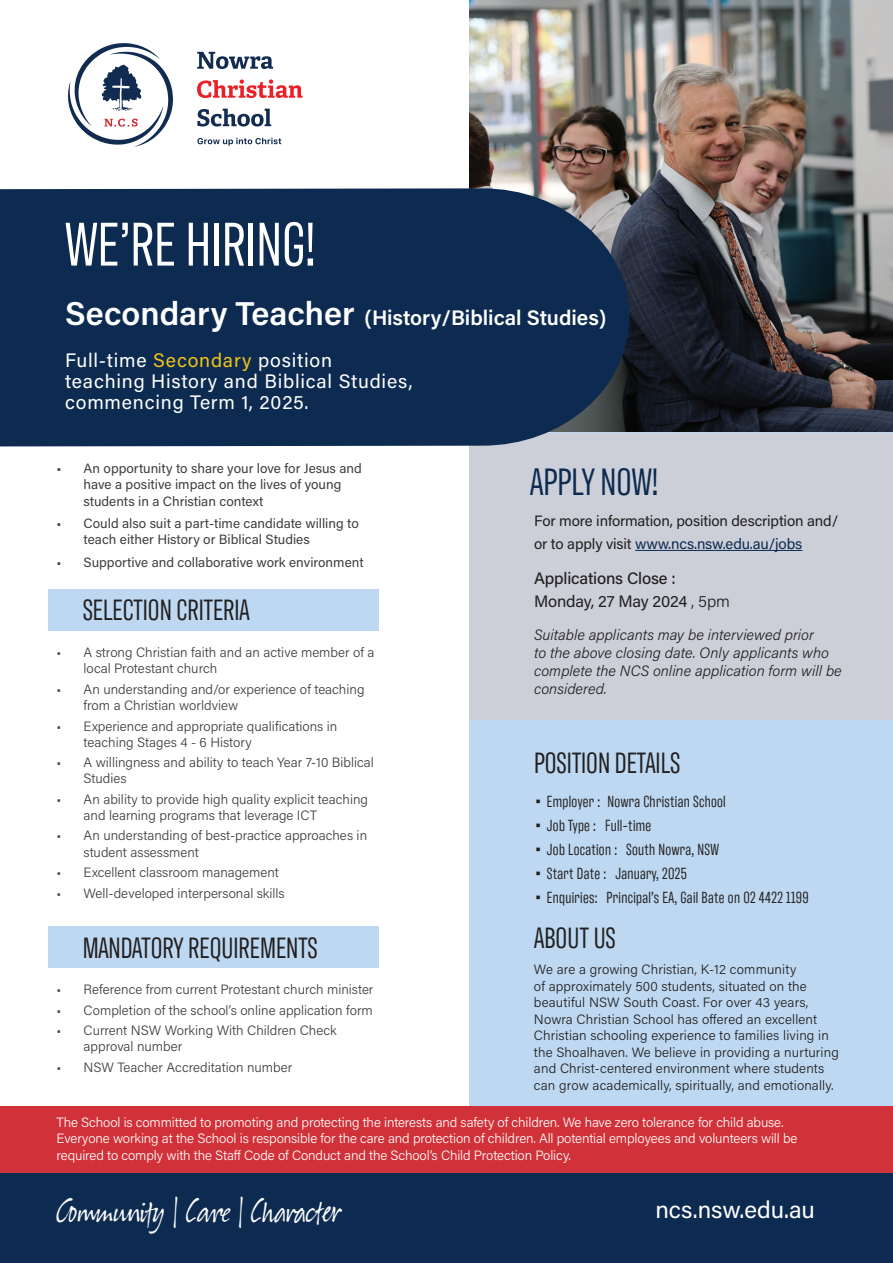
<style>
.page{position:relative;width:893px;height:1263px;background:#fff}
.page>*{position:absolute;margin:0;border:0;box-sizing:border-box;transform-origin:0 0}
.t1{font:63px "Antarctican Headline";color:#fff}
.t2{font:39px "Suomi Hand Script";color:#fff;scale:.9 1}
.t3{font:39px "Antarctican Headline";color:#0d2b51}
.t4{font:30px "Antarctican Headline";color:#231f20}
.t5{font:24px "Acumin Pro";color:#fff}
.t6{font:600 21px "Acumin Pro";color:#fff}
.t7{font:19.5px/21px "Acumin Pro";letter-spacing:.04em;color:#fff}
.t8{font:16.5px "Antarctican Headline";letter-spacing:.02em;color:#231f20}
.t9{font:500 16.5px/22.5px "Acumin Pro";letter-spacing:-.01em;color:#231f20}
.t10{font:italic 300 15px/18px "Acumin Pro";color:#231f20}
.t11{font:15px/22.5px "Acumin Pro";letter-spacing:-.01em;color:#231f20}
.t12{font:300 13.5px/16.2px "Acumin Pro";color:#3e3e3f}
.t13{font:300 13.5px/16.5px "Acumin Pro";letter-spacing:.01em;color:#231f20}
.t14{font:300 13.5px/16.5px "Acumin Pro";letter-spacing:-.01em;color:#fff}
.t15{font:13.5px/16.2px "Acumin Pro";color:#3e3e3f}
.s1{font-size:33px}
.s2{color:#f0c318}
.s3{color:#0d2b51}
.s4{font-weight:400}
.s5{font-weight:300}
</style>
<div class="page">
<div style="left:469px;top:0;width:424px;height:1117px;background:#bdd8f0"></div>
<div style="left:48px;top:589px;width:331px;height:42px;background:#bdd8f0"></div>
<div style="left:469px;top:433px;width:424px;height:287px;background:#cccfd8"></div>
<div style="left:48px;top:926px;width:331px;height:41px;background:#bdd8f0"></div>
<img style="left:469px;top:0;width:424px;height:432px">
<div style="left:0;top:188px;width:629px;height:258px;background:#0d2b51"></div>
<div style="left:0;top:1170px;width:893px;height:93px;background:#0d2b51"></div>
<div style="left:0;top:1106px;width:893px;height:67px;background:#d13138"></div>
<hr style="left:635px;top:550px;width:167px;height:1px;background:#0d2b51">
<svg style="left:68px;top:43px;width:105px;height:104px"></svg>
<svg style="left:197px;top:138px;width:84px;height:8px"></svg>
<svg style="left:197px;top:52px;width:76px;height:17px"></svg>
<svg style="left:197px;top:80px;width:106px;height:18px"></svg>
<svg style="left:197px;top:109px;width:74px;height:17px"></svg>
<h1 class="t1" style="left:65px;top:201px;width:252px">WE’RE HIRING!</h1>
<h3 class="t6" style="left:65px;top:303px;width:543px"><span class="s1">Secondary Teacher</span> (History/Biblical Studies)</h3>
<h3 class="t7" style="left:65px;top:349px;width:349px">Full-time <span class="s2">Secondary</span> position teaching History and Biblical Studies, commencing Term 1, 2025.</h3>
<p class="t15" style="left:84px;top:460px;width:280px;text-indent:-27px">• An opportunity to share your love for Jesus and have a positive impact on the lives of young students in a Christian context</p>
<p class="t15" style="left:84px;top:515px;width:277px;text-indent:-27px">• Could also suit a part-time candidate willing to teach either History or Biblical Studies</p>
<p class="t15" style="left:57px;top:553px;width:308px">• Supportive and collaborative work environment</p>
<h3 class="t4" style="left:83px;top:590px;width:168px">SELECTION CRITERIA</h3>
<p class="t12" style="left:84px;top:644px;width:292px;text-indent:-27px">• A strong Christian faith and an active member of a local Protestant church</p>
<p class="t12" style="left:84px;top:680px;width:282px;text-indent:-27px">• An understanding and/or experience of teaching from a Christian worldview</p>
<p class="t12" style="left:84px;top:717px;width:255px;text-indent:-27px">• Experience and appropriate qualifications in teaching Stages 4 - 6 History</p>
<p class="t12" style="left:84px;top:754px;width:292px;text-indent:-27px">• A willingness and ability to teach Year 7-10 Biblical<br>Studies</p>
<p class="t12" style="left:84px;top:790px;width:286px;text-indent:-27px">• An ability to provide high quality explicit teaching and learning programs that leverage ICT</p>
<p class="t12" style="left:84px;top:827px;width:285px;text-indent:-27px">• An understanding of best-practice approaches in student assessment</p>
<p class="t12" style="left:57px;top:864px;width:224px">• Excellent classroom management</p>
<p class="t12" style="left:57px;top:884px;width:230px">• Well-developed interpersonal skills</p>
<h3 class="t4" style="left:83px;top:928px;width:237px">MANDATORY REQUIREMENTS</h3>
<p class="t12" style="left:57px;top:981px;width:318px">• Reference from current Protestant church minister</p>
<p class="t12" style="left:57px;top:1001px;width:318px">• Completion of the school’s online application form</p>
<p class="t12" style="left:84px;top:1022px;width:255px;text-indent:-27px">• Current NSW Working With Children Check approval number</p>
<p class="t12" style="left:57px;top:1058px;width:237px">• NSW Teacher Accreditation number</p>
<h2 class="t3" style="left:530px;top:455px;width:130px">APPLY NOW!</h2>
<p class="t11" style="left:534px;top:509px;width:306px">For more information, position description and/ or to apply visit <span class="s3">www.ncs.nsw.edu.au/jobs</span></p>
<p class="t9" style="left:534px;top:566px;width:197px">Applications Close :<br><span class="s4">Monday, 27 May 2024</span> <span class="s5">, 5pm</span></p>
<p class="t10" style="left:534px;top:625px;width:309px">Suitable applicants may be interviewed prior<br>to the above closing date. Only applicants who complete the NCS online application form will be considered.</p>
<h3 class="t4" style="left:534px;top:742px;width:148px">POSITION DETAILS</h3>
<p class="t8" style="left:534px;top:790px;width:193px">• Employer : Nowra Christian School</p>
<p class="t8" style="left:534px;top:814px;width:119px">• Job Type : Full-time</p>
<p class="t8" style="left:534px;top:838px;width:186px">• Job Location : South Nowra, NSW</p>
<p class="t8" style="left:534px;top:862px;width:154px">• Start Date : January, 2025</p>
<p class="t8" style="left:534px;top:886px;width:276px">• Enquiries: Principal’s EA, Gail Bate on 02 4422 1199</p>
<h3 class="t4" style="left:534px;top:917px;width:83px">ABOUT US</h3>
<p class="t13" style="left:534px;top:961px;width:306px">We are a growing Christian, K-12 community<br>of approximately 500 students, situated on the beautiful NSW South Coast. For over 43 years, Nowra Christian School has offered an excellent Christian schooling experience to families living in the Shoalhaven. We believe in providing a nurturing and Christ-centered environment where students can grow academically, spiritually, and emotionally.</p>
<p class="t14" style="left:57px;top:1113px;width:742px">The School is committed to promoting and protecting the interests and safety of children. We have zero tolerance for child abuse.<br>Everyone working at the School is responsible for the care and protection of children. All potential employees and volunteers will be required to comply with the Staff Code of Conduct and the School’s Child Protection Policy.</p>
<h3 class="t5" style="left:655px;top:1193px;width:161px">ncs.nsw.edu.au</h3>
<h2 class="t2" style="left:57px;top:1192px;width:319px">Community | Care | Character</h2>
</div>
